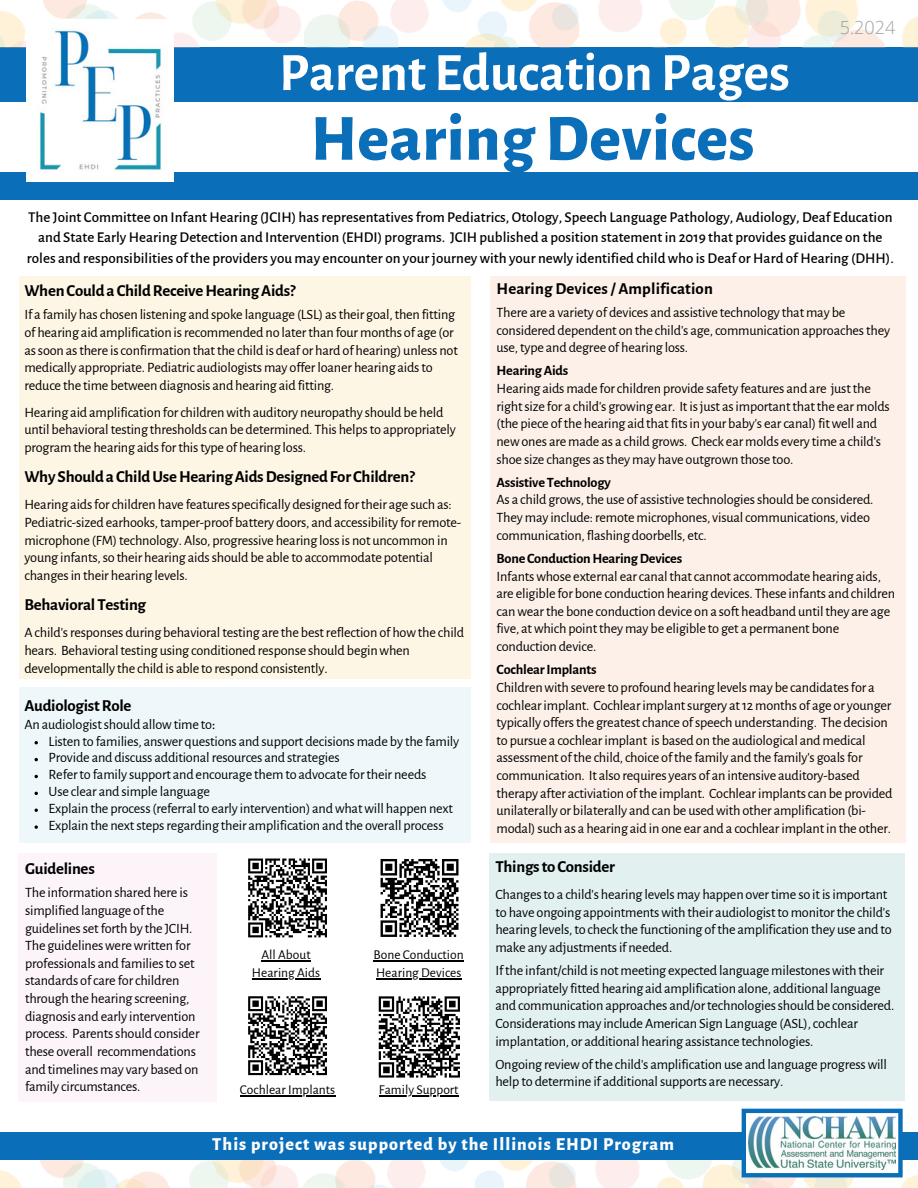
<style>
.page{position:relative;width:918px;height:1188px;background:#fff}
.page>*{position:absolute;margin:0;border:0;box-sizing:border-box;transform-origin:0 0}
.t1{font:800 66px "Alegreya Sans";letter-spacing:.01em;color:#0b6eb9}
.t2{font:700 54px "Alegreya Sans";color:#fff}
.t3{font:800 18px "Alegreya Sans";letter-spacing:.06em;color:#fff}
.t4{font:300 18px "Open Sans";color:#a0a0a0}
.t5{font:700 16.8px "Alegreya Sans";letter-spacing:-.015em;color:#000}
.t6{font:700 16.8px "Alegreya Sans";letter-spacing:.01em;color:#000}
.t7{font:500 15px/20.2px "Alegreya Sans";color:#000;text-align:center}
.t8{font:14.25px/17.7px "Alegreya Sans";letter-spacing:-.015em;color:#000}
.t9{font:700 14.25px "Alegreya Sans";letter-spacing:-.015em;color:#000}
.t10{font:13.5px "Alegreya Sans";color:#000}
.s1{font-weight:500}
</style>
<div class="page">
<img style="left:0;top:1160px;width:918px;height:28px">
<div style="left:0;top:1133px;width:918px;height:27px;background:#0b6eb9"></div>
<svg style="left:742px;top:1109px;width:161px;height:68px"></svg>
<div style="left:0;top:47px;width:918px;height:54px;background:#0b6eb9"></div>
<div style="left:0;top:173px;width:918px;height:27px;background:#0b6eb9"></div>
<img style="left:0;top:0;width:918px;height:47px">
<img style="left:26px;top:20px;width:147px;height:161px">
<div style="left:19px;top:276px;width:451px;height:402px;background:#fdf6e5"></div>
<div style="left:490px;top:276px;width:416px;height:567px;background:#fdf0e9"></div>
<div style="left:19px;top:687px;width:452px;height:156px;background:#eef8fb"></div>
<div style="left:490px;top:853px;width:415px;height:248px;background:#e2f0f0"></div>
<div style="left:19px;top:853px;width:198px;height:248px;background:#fcf4f9"></div>
<img style="left:748px;top:1117px;width:147px;height:52px">
<svg style="left:378px;top:996px;width:82px;height:82px"></svg>
<hr style="left:261px;top:960px;width:50px;height:1px;background:#000">
<hr style="left:252px;top:978px;width:68px;height:1px;background:#000">
<hr style="left:374px;top:960px;width:90px;height:1px;background:#000">
<hr style="left:376px;top:978px;width:85px;height:1px;background:#000">
<hr style="left:240px;top:1096px;width:95px;height:1px;background:#000">
<hr style="left:379px;top:1096px;width:80px;height:1px;background:#000">
<svg style="left:35px;top:825px;width:3px;height:4px"></svg>
<svg style="left:248px;top:996px;width:79px;height:80px"></svg>
<svg style="left:248px;top:858px;width:79px;height:80px"></svg>
<svg style="left:380px;top:859px;width:79px;height:78px"></svg>
<h4 class="t2" style="left:279px;top:47px;width:512px">Parent Education Pages</h4>
<p class="t1" style="left:311px;top:107px;width:445px">HearingDevices</p>
<p class="t4" style="left:840px;top:15px;width:57px">5.2024</p>
<p class="t7" style="left:27px;top:208px;width:868px">The Joint Committee on Infant Hearing (JCIH) has representatives from Pediatrics, Otology, Speech Language Pathology, Audiology, Deaf Education and State Early Hearing Detection and Intervention (EHDI) programs. JCIH published a position statement in 2019 that provides guidance on the roles and responsibilities ofthe providers you may encounter on your journey with your newly identified child who is Deaf or Hard of Hearing (DHH).</p>
<p class="t5" style="left:24px;top:282px;width:273px">WhenCouldaChildReceiveHearingAids?</p>
<p class="t8" style="left:24px;top:306px;width:435px">If a family haschosen listening and spoke language (LSL) astheir goal,then fitting of hearing aid amplification isrecommended no laterthan four months of age (or assoon asthere isconfirmation thatthe child is deaf or hard of hearing) unless not medically appropriate. Pediatric audiologists may offerloaner hearing aidsto reduce the time between diagnosis and hearing aid fitting.</p>
<p class="t8" style="left:24px;top:404px;width:433px">Hearing aid amplification forchildrenwith auditory neuropathy should be held until behavioraltesting thresholdscan be determined. This helpsto appropriately program the hearing aidsforthistype of hearing loss.</p>
<p class="t5" style="left:24px;top:468px;width:392px">WhyShouldaChildUseHearingAidsDesignedForChildren?</p>
<p class="t8" style="left:24px;top:496px;width:438px">Hearing aidsforchildren have featuresspecifically designed fortheir age such as:<br>Pediatric-sized earhooks,tamper-proof battery doors, and accessibility forremote&shy;microphone (FM)technology.Also, progressive hearing lossis not uncommon in young infants,so their hearing aidsshould be able to accommodate potential changesin their hearing levels.</p>
<p class="t5" style="left:24px;top:596px;width:123px">BehavioralTesting</p>
<p class="t8" style="left:24px;top:624px;width:441px">Achild'sresponses during behavioraltesting are the bestreflection of howthe child hears. Behavioraltesting using conditioned response should beginwhen developmentally the child is able to respond consistently.</p>
<p class="t5" style="left:24px;top:697px;width:109px">AudiologistRole</p>
<p class="t8" style="left:24px;top:716px;width:192px">An audiologistshould allowtime to<span class="s1">:</span></p>
<p class="t8" style="left:49px;top:732px;width:412px">Listen to families, answer questions and support decisions made by the family</p>
<p class="t8" style="left:49px;top:749px;width:293px">Provide and discuss additionalresources and strategies</p>
<p class="t8" style="left:49px;top:766px;width:379px">Referto family support and encourage them to advocate fortheir needs</p>
<p class="t8" style="left:49px;top:783px;width:163px">Use clear and simple language</p>
<p class="t8" style="left:49px;top:800px;width:406px">Explain the process(referralto early intervention) andwhatwill happen next</p>
<h3 class="t8" style="left:49px;top:817px;width:396px">Explain the nextstepsregarding their amplification and the overall process</h3>
<p class="t5" style="left:25px;top:860px;width:71px">Guidelines</p>
<p class="t8" style="left:25px;top:884px;width:176px">The information shared here is simplified language ofthe guidelinessetforth by the JCIH.<br>The guidelineswerewritten for professionals and familiesto set standards ofcare forchildren through the hearing screening, diagnosis and early intervention process. Parentsshould consider these overall recommendations and timelines may vary based on family circumstances.</p>
<p class="t10" style="left:261px;top:948px;width:51px">All About</p>
<p class="t10" style="left:252px;top:966px;width:70px">Hearing Aids</p>
<p class="t10" style="left:374px;top:948px;width:92px">Bone Conduction</p>
<h3 class="t10" style="left:376px;top:966px;width:87px">Hearing Devices</h3>
<p class="t10" style="left:240px;top:1084px;width:97px">Cochlear Implants</p>
<p class="t10" style="left:379px;top:1084px;width:81px">Family Support</p>
<h1 class="t6" style="left:497px;top:281px;width:218px">Hearing Devices / Amplification</h1>
<h5 class="t8" style="left:497px;top:304px;width:395px">There are a variety of devices and assistive technology that may be considered dependent on the child's age,communication approachesthey use,type and degree of hearing loss.</h5>
<h3 class="t9" style="left:497px;top:364px;width:73px">HearingAids</h3>
<p class="t8" style="left:497px;top:380px;width:395px">Hearing aids made forchildren provide safety features and are justthe rightsize for a child's growing ear. Itisjust asimportantthatthe ear molds (the piece ofthe hearing aid thatfitsin your baby's earcanal)fitwell and newones are made as a child grows. Check ear molds every time a child's shoe size changes asthey may have outgrown those too.</p>
<p class="t9" style="left:497px;top:475px;width:116px">AssistiveTechnology</p>
<h3 class="t8" style="left:497px;top:491px;width:379px">As a child grows,the use of assistive technologiesshould be considered.<br>They may include:remote microphones, visualcommunications, video communication,flashing doorbells, etc.</h3>
<p class="t9" style="left:497px;top:552px;width:187px">BoneConductionHearingDevices</p>
<h3 class="t8" style="left:497px;top:568px;width:400px">Infantswhose external earcanalthatcannot accommodate hearing aids, are eligible for bone conduction hearing devices. These infants and children canwearthe bone conduction device on a soft headband untilthey are age five, atwhich pointthey may be eligible to get a permanent bone conduction device.</h3>
<p class="t9" style="left:497px;top:663px;width:102px">CochlearImplants</p>
<p class="t8" style="left:497px;top:679px;width:398px">Childrenwith severe to profound hearing levels may be candidatesfor a cochlearimplant. Cochlearimplantsurgery at12 months of age or younger typically offersthe greatestchance ofspeech understanding. The decision to pursue a cochlearimplant is based on the audiological and medical assessment ofthe child,choice ofthe family and the family's goalsfor communication. It also requires years of an intensive auditory-based therapy after activiation ofthe implant. Cochlearimplantscan be provided unilaterally or bilaterally and can be usedwith other amplification (bi&shy;modal)such as a hearing aid in one ear and a cochlearimplantin the other.</p>
<p class="t5" style="left:495px;top:858px;width:121px">ThingstoConsider</p>
<p class="t8" style="left:495px;top:886px;width:398px">Changesto a child's hearing levels may happen overtime so itisimportant to have ongoing appointmentswith their audiologistto monitorthe child's hearing levels,to check the functioning ofthe amplification they use and to make any adjustmentsif needed.</p>
<p class="t8" style="left:495px;top:962px;width:400px">Ifthe infant/child is not meeting expected language milestoneswith their appropriately fitted hearing aid amplification alone, additional language and communication approaches and/ortechnologiesshould be considered.<br>Considerations may includeAmerican Sign Language (ASL),cochlear implantation, or additional hearing assistance technologies.</p>
<p class="t8" style="left:495px;top:1056px;width:393px">Ongoing reviewofthe child's amplification use and language progresswill help to determine if additionalsupports are necessary.</p>
<h3 class="t3" style="left:212px;top:1136px;width:463px">This project was supported by the Illinois EHDI Program</h3>
</div>
